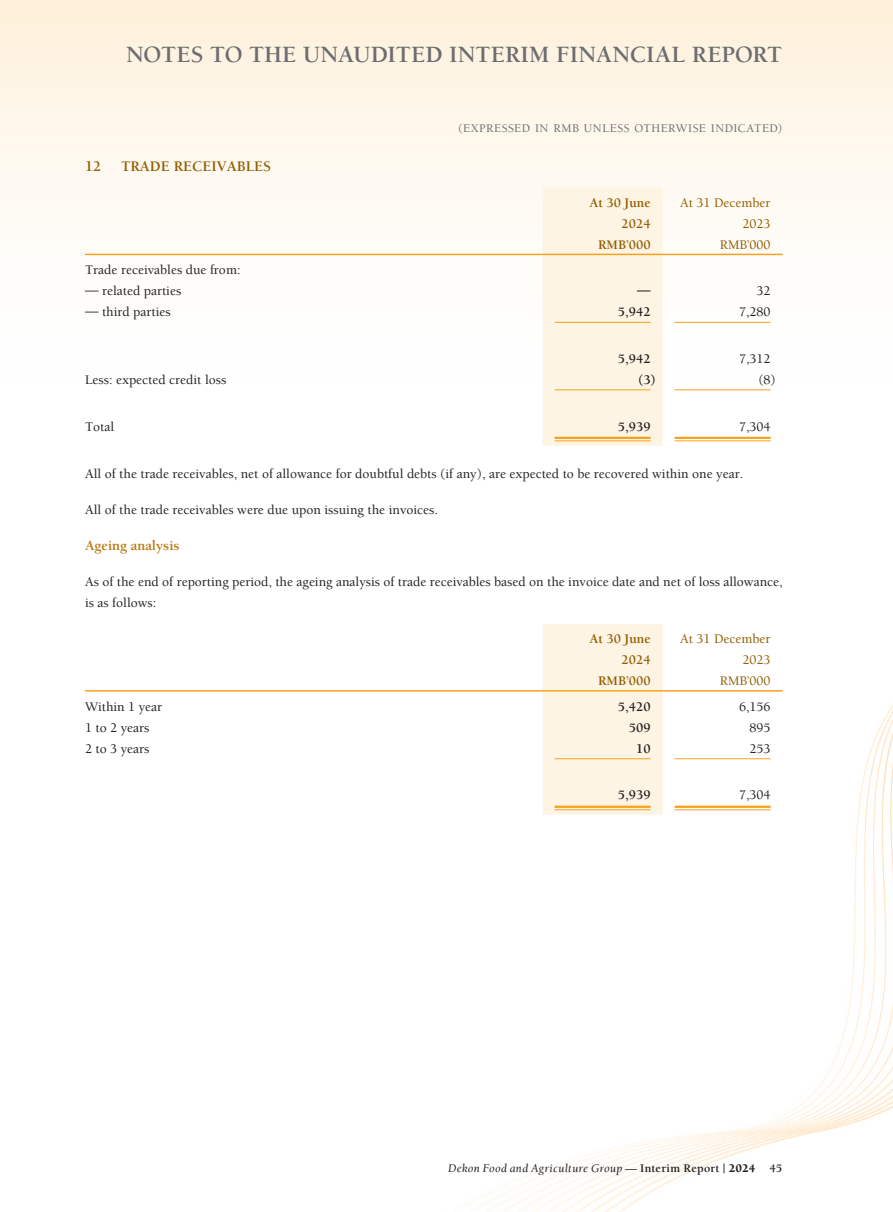
<style>
.page{position:relative;width:893px;height:1212px;background:#fff}
.page>*{position:absolute;margin:0;border:0;box-sizing:border-box;transform-origin:0 0}
.t1{font:700 24px "Berkeley Std";letter-spacing:.005em;color:#6c6d70}
._03_H1{font:700 15px "Berkeley Std";color:#905d00}
._04___H2{font:700 14.25px "Berkeley Std";color:#b8770c}
._01_Body_Text{font:500 13.5px/21px "Berkeley Std";color:#231f20}
._15_Table_Stub{font:500 13.5px "Berkeley Std";color:#231f20}
._01_Body_Text-2{font:500 13.5px/21px "Berkeley Std";color:#905d00;text-align:right}
._01_Body_Text-3{font:700 13.5px/21px "Berkeley Std";color:#905d00;text-align:right}
._01_Body_Text-4{font:700 13.5px "Berkeley Std";color:#231f20}
.t2{font:italic 12px "Berkeley Std";letter-spacing:.025em;color:#231f20}
.t3{font:500 12px "Berkeley Std";letter-spacing:.045em;color:#6c6d70}
.s1{font-weight:700;font-style:normal}
.s2{font-weight:900;font-style:normal}
</style>
<div class="page">
<img style="left:0;top:0;width:893px;height:1212px">
<div style="left:543px;top:188px;width:120px;height:258px;background:#fef4e4"></div>
<hr style="left:85px;top:254px;width:458px;height:1px;background:#f8a11c">
<hr style="left:543px;top:254px;width:120px;height:1px;background:#f8a11c">
<hr style="left:663px;top:254px;width:120px;height:1px;background:#f8a11c">
<hr style="left:555px;top:322px;width:96px;height:1px;background:#f8a11c">
<hr style="left:675px;top:322px;width:96px;height:1px;background:#f8a11c">
<hr style="left:555px;top:389px;width:96px;height:1px;background:#f8a11c">
<hr style="left:675px;top:389px;width:96px;height:1px;background:#f8a11c">
<hr style="left:555px;top:437px;width:96px;height:2px;background:#f8a11c">
<hr style="left:555px;top:440px;width:96px;height:1px;background:#f8a11c">
<hr style="left:675px;top:437px;width:96px;height:2px;background:#f8a11c">
<hr style="left:675px;top:440px;width:96px;height:1px;background:#f8a11c">
<div style="left:543px;top:624px;width:120px;height:191px;background:#fef4e4"></div>
<hr style="left:85px;top:690px;width:458px;height:1px;background:#f8a11c">
<hr style="left:543px;top:690px;width:120px;height:1px;background:#f8a11c">
<hr style="left:663px;top:690px;width:120px;height:1px;background:#f8a11c">
<hr style="left:555px;top:758px;width:96px;height:1px;background:#f8a11c">
<hr style="left:675px;top:758px;width:96px;height:1px;background:#f8a11c">
<hr style="left:555px;top:806px;width:96px;height:2px;background:#f8a11c">
<hr style="left:555px;top:809px;width:96px;height:1px;background:#f8a11c">
<hr style="left:675px;top:806px;width:96px;height:2px;background:#f8a11c">
<hr style="left:675px;top:809px;width:96px;height:1px;background:#f8a11c">
<h1 class="t1" style="left:126px;top:42px;width:658px">NOTES TO THE UNAUDITED INTERIM FINANCIAL REPORT</h1>
<p class="_03_H1" style="left:85px;top:158px;width:18px">12</p>
<p class="_03_H1" style="left:121px;top:158px;width:152px">TRADE RECEIVABLES</p>
<p class="t3" style="left:458px;top:122px;width:326px">(EXPRESSED IN RMB UNLESS OTHERWISE INDICATED)</p>
<p class="_01_Body_Text-3" style="left:589px;top:192px;width:63px">At 30 June<br>2024</p>
<p class="_01_Body_Text-2" style="left:680px;top:192px;width:92px">At 31 December<br>2023</p>
<p class="_01_Body_Text-3" style="left:598px;top:234px;width:54px">RMB’000</p>
<p class="_01_Body_Text-2" style="left:720px;top:234px;width:52px">RMB’000</p>
<p class="_15_Table_Stub" style="left:85px;top:263px;width:157px">Trade receivables due from:</p>
<p class="_15_Table_Stub" style="left:85px;top:284px;width:98px">— related parties</p>
<p class="_01_Body_Text-4" style="left:637px;top:283px;width:15px">—</p>
<p class="_01_Body_Text" style="left:757px;top:281px;width:16px">32</p>
<p class="_15_Table_Stub" style="left:85px;top:305px;width:87px">— third parties</p>
<p class="_01_Body_Text-4" style="left:618px;top:305px;width:34px">5,942</p>
<p class="_01_Body_Text" style="left:739px;top:302px;width:33px">7,280</p>
<p class="_01_Body_Text-4" style="left:618px;top:352px;width:34px">5,942</p>
<p class="_01_Body_Text" style="left:739px;top:348px;width:33px">7,312</p>
<p class="_15_Table_Stub" style="left:85px;top:373px;width:143px">Less: expected credit loss</p>
<p class="_01_Body_Text-4" style="left:638px;top:373px;width:19px">(3)</p>
<p class="_01_Body_Text" style="left:758px;top:369px;width:19px">(8)</p>
<p class="_15_Table_Stub" style="left:85px;top:419px;width:31px">Total</p>
<p class="_01_Body_Text-4" style="left:618px;top:419px;width:34px">5,939</p>
<p class="_01_Body_Text" style="left:739px;top:416px;width:33px">7,304</p>
<p class="_01_Body_Text" style="left:85px;top:464px;width:660px">All of the trade receivables, net of allowance for doubtful debts (if any), are expected to be recovered within one year.</p>
<p class="_01_Body_Text" style="left:85px;top:500px;width:354px">All of the trade receivables were due upon issuing the invoices.</p>
<p class="_04___H2" style="left:85px;top:538px;width:96px">Ageing analysis</p>
<p class="_01_Body_Text" style="left:85px;top:572px;width:699px">As of the end of reporting period, the ageing analysis of trade receivables based on the invoice date and net of loss allowance, is as follows:</p>
<p class="_01_Body_Text-3" style="left:589px;top:629px;width:63px">At 30 June<br>2024</p>
<p class="_01_Body_Text-2" style="left:680px;top:629px;width:92px">At 31 December<br>2023</p>
<p class="_01_Body_Text-3" style="left:598px;top:671px;width:54px">RMB’000</p>
<p class="_01_Body_Text-2" style="left:720px;top:671px;width:52px">RMB’000</p>
<p class="_15_Table_Stub" style="left:85px;top:699px;width:79px">Within 1 year</p>
<p class="_01_Body_Text-4" style="left:618px;top:699px;width:34px">5,420</p>
<p class="_01_Body_Text" style="left:739px;top:696px;width:33px">6,156</p>
<p class="_15_Table_Stub" style="left:85px;top:720px;width:66px">1 to 2 years</p>
<p class="_01_Body_Text-4" style="left:629px;top:720px;width:23px">509</p>
<p class="_01_Body_Text" style="left:750px;top:717px;width:23px">895</p>
<p class="_15_Table_Stub" style="left:85px;top:741px;width:66px">2 to 3 years</p>
<p class="_01_Body_Text-4" style="left:636px;top:741px;width:16px">10</p>
<p class="_01_Body_Text" style="left:750px;top:738px;width:23px">253</p>
<p class="_01_Body_Text-4" style="left:618px;top:788px;width:34px">5,939</p>
<p class="_01_Body_Text" style="left:739px;top:785px;width:33px">7,304</p>
<p class="t2" style="left:448px;top:1162px;width:336px">Dekon Food and Agriculture Group — <span class="s1">Interim Report |</span> <span class="s2">2024</span> <span class="s1">45</span></p>
</div>
